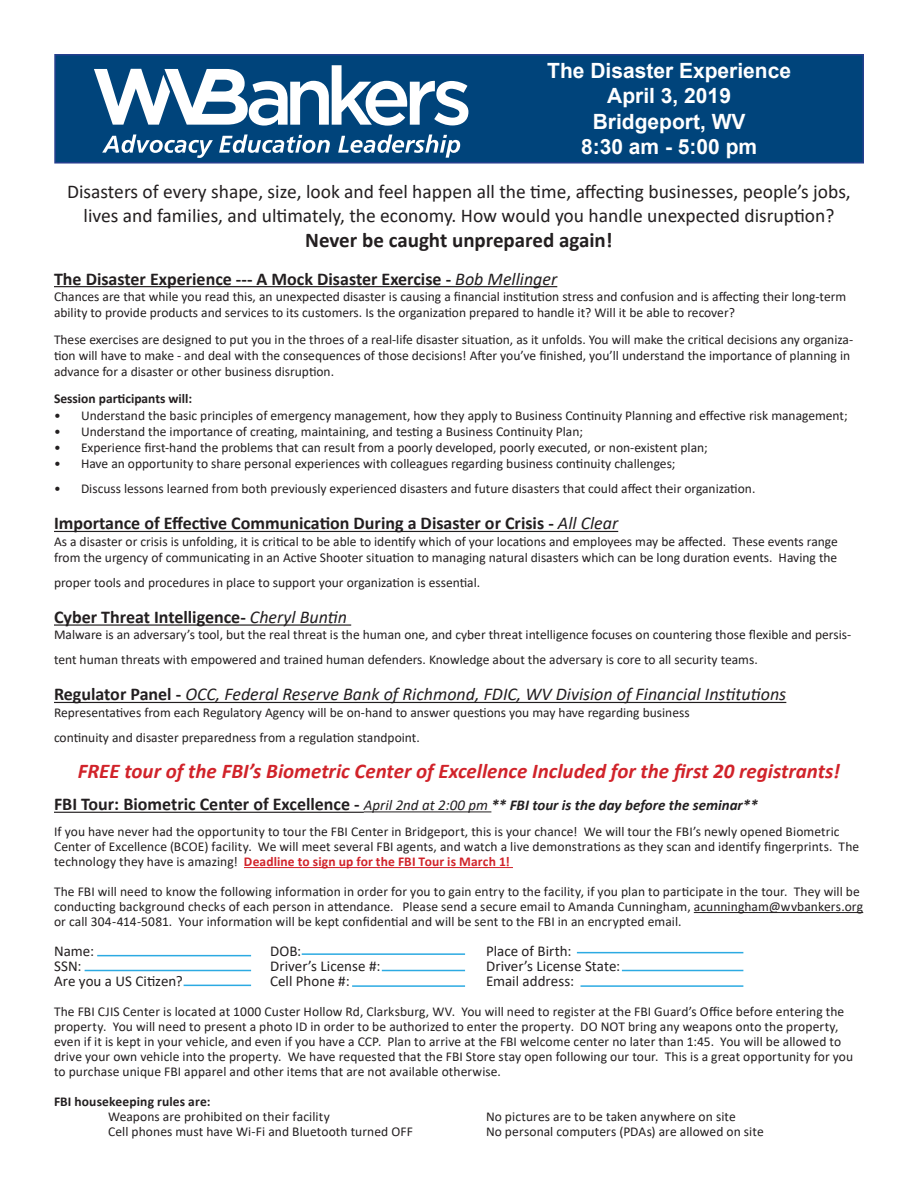
<style>
.page{position:relative;width:918px;height:1188px;background:#fff}
.page>*{position:absolute;margin:0;border:0;box-sizing:border-box;transform-origin:0 0}
.t1{font:italic 700 21px "Calibri";color:#d1232a}
.t2{font:700 21px "Arial";color:#fff}
.t3{font:700 21px "Calibri";color:#231f20}
.t4{font:19.5px/23.4px "Calibri";color:#231f20;text-align:center}
.t5{font:700 18px "Calibri";color:#231f20}
.t6{font:italic 18px "Calibri";color:#231f20}
.t7{font:15px "Calibri";letter-spacing:.005em;color:#231f20}
.t8{font:13.5px/15px "Calibri";color:#231f20}
.t9{font:700 13.5px "Calibri";color:#231f20}
.s1{font-weight:400;font-style:italic}
.s2{font-weight:700;font-style:normal}
.s3{font-weight:400;font-style:italic;font-size:15px}
.s4{font-style:italic;font-size:15px}
.s5{font-weight:700;color:#d1232a}
</style>
<div class="page">
<div style="left:54px;top:54px;width:810px;height:110px;background:#00447b;border:2px solid #253f8e"></div>
<hr style="left:54px;top:286px;width:503px;height:1px;background:#231f20">
<hr style="left:54px;top:531px;width:564px;height:1px;background:#231f20">
<hr style="left:54px;top:624px;width:297px;height:2px;background:#231f20">
<hr style="left:54px;top:702px;width:732px;height:1px;background:#231f20">
<hr style="left:54px;top:812px;width:310px;height:1px;background:#231f20">
<hr style="left:364px;top:811px;width:127px;height:1px;background:#231f20">
<hr style="left:244px;top:867px;width:269px;height:1px;background:#d1232a">
<hr style="left:694px;top:912px;width:169px;height:1px;background:#231f20">
<hr style="left:97px;top:955px;width:154px;height:1px;background:#2caae2">
<hr style="left:302px;top:953px;width:163px;height:2px;background:#2caae2">
<hr style="left:577px;top:952px;width:166px;height:1px;background:#2caae2">
<hr style="left:622px;top:970px;width:121px;height:1px;background:#2caae2">
<hr style="left:85px;top:970px;width:166px;height:1px;background:#2caae2">
<hr style="left:580px;top:985px;width:163px;height:2px;background:#2caae2">
<hr style="left:352px;top:985px;width:113px;height:2px;background:#2caae2">
<hr style="left:382px;top:970px;width:83px;height:1px;background:#2caae2">
<hr style="left:184px;top:985px;width:67px;height:1px;background:#2caae2">
<svg style="left:102px;top:135px;width:358px;height:23px"></svg>
<svg style="left:94px;top:65px;width:374px;height:61px"></svg>
<p class="t2" style="left:547px;top:56px;width:245px">The Disaster Experience</p>
<p class="t2" style="left:607px;top:81px;width:125px">April 3, 2019</p>
<p class="t2" style="left:593px;top:107px;width:154px">Bridgeport, WV</p>
<p class="t2" style="left:581px;top:132px;width:178px">8:30 am - 5:00 pm</p>
<p class="t4" style="left:67px;top:180px;width:785px">Disasters of every shape, size, look and feel happen all the time, affecting businesses, people’s jobs, lives and families, and ultimately, the economy. How would you handle unexpected disruption?</p>
<p class="t3" style="left:305px;top:225px;width:309px">Never be caught unprepared again!</p>
<p class="t5" style="left:54px;top:266px;width:505px">The Disaster Experience --- A Mock Disaster Exercise - <span class="s1">Bob Mellinger</span></p>
<p class="t8" style="left:54px;top:288px;width:794px;line-height:16.2px">Chances are that while you read this, an unexpected disaster is causing a financial institution stress and confusion and is affecting their long-term ability to provide products and services to its customers. Is the organization prepared to handle it? Will it be able to recover?</p>
<p class="t8" style="left:54px;top:331px;width:801px;line-height:16.2px">These exercises are designed to put you in the throes of a real-life disaster situation, as it unfolds. You will make the critical decisions any organiza&shy;tion will have to make - and deal with the consequences of those decisions! After you’ve finished, you’ll understand the importance of planning in advance for a disaster or other business disruption.</p>
<p class="t9" style="left:54px;top:389px;width:140px">Session participants will:</p>
<p class="t8" style="left:54px;top:407px;width:795px">• Understand the basic principles of emergency management, how they apply to Business Continuity Planning and effective risk management;</p>
<p class="t8" style="left:54px;top:424px;width:531px">• Understand the importance of creating, maintaining, and testing a Business Continuity Plan;</p>
<p class="t8" style="left:54px;top:440px;width:655px">• Experience first-hand the problems that can result from a poorly developed, poorly executed, or non-existent plan;</p>
<p class="t8" style="left:54px;top:456px;width:623px">• Have an opportunity to share personal experiences with colleagues regarding business continuity challenges;</p>
<p class="t8" style="left:54px;top:481px;width:703px">• Discuss lessons learned from both previously experienced disasters and future disasters that could affect their organization.</p>
<p class="t5" style="left:54px;top:511px;width:566px">Importance of Effective Communication During a Disaster or Crisis - <span class="s1">All Clear</span></p>
<p class="t8" style="left:54px;top:533px;width:785px;line-height:16.2px">As a disaster or crisis is unfolding, it is critical to be able to identify which of your locations and employees may be affected. These events range from the urgency of communicating in an Active Shooter situation to managing natural disasters which can be long duration events. Having the</p>
<p class="t8" style="left:54px;top:575px;width:428px">proper tools and procedures in place to support your organization is essential.</p>
<p class="t5" style="left:54px;top:604px;width:295px">Cyber Threat Intelligence- <span class="s1">Cheryl Buntin</span></p>
<p class="t8" style="left:54px;top:622px;width:799px;line-height:25.2px">Malware is an adversary’s tool, but the real threat is the human one, and cyber threat intelligence focuses on countering those flexible and persis&shy;tent human threats with empowered and trained human defenders. Knowledge about the adversary is core to all security teams.</p>
<p class="t6" style="left:54px;top:682px;width:734px"><span class="s2">Regulator Panel -</span> OCC, Federal Reserve Bank of Richmond, FDIC, WV Division of Financial Institutions</p>
<p class="t8" style="left:54px;top:704px;width:637px">Representatives from each Regulatory Agency will be on-hand to answer questions you may have regarding business</p>
<p class="t8" style="left:54px;top:730px;width:367px">continuity and disaster preparedness from a regulation standpoint.</p>
<p class="t1" style="left:78px;top:756px;width:764px">FREE tour of the FBI’s Biometric Center of Excellence Included for the first 20 registrants!</p>
<p class="t5" style="left:54px;top:792px;width:705px">FBI Tour: Biometric Center of Excellence - <span class="s3">April 2nd at 2:00 pm</span> <span class="s4">** FBI tour is the day before the seminar**</span></p>
<p class="t8" style="left:54px;top:824px;width:807px">If you have never had the opportunity to tour the FBI Center in Bridgeport, this is your chance! We will tour the FBI’s newly opened Biometric<br>Center of Excellence (BCOE) facility. We will meet several FBI agents, and watch a live demonstrations as they scan and identify fingerprints. The technology they have is amazing! <span class="s5">Deadline to sign up for the FBI Tour is March 1!</span></p>
<p class="t8" style="left:54px;top:884px;width:811px">The FBI will need to know the following information in order for you to gain entry to the facility, if you plan to participate in the tour. They will be conducting background checks of each person in attendance. Please send a secure email to Amanda Cunningham, acunningham@wvbankers.org or call 304-414-5081. Your information will be kept confidential and will be sent to the FBI in an encrypted email.</p>
<p class="t7" style="left:54px;top:941px;width:42px">Name:</p>
<p class="t7" style="left:270px;top:941px;width:33px">DOB:</p>
<p class="t7" style="left:486px;top:941px;width:87px">Place of Birth:</p>
<p class="t7" style="left:54px;top:956px;width:29px">SSN:</p>
<p class="t7" style="left:270px;top:956px;width:112px">Driver’s License #:</p>
<p class="t7" style="left:486px;top:956px;width:136px">Driver’s License State:</p>
<p class="t7" style="left:54px;top:971px;width:130px">Are you a US Citizen?</p>
<p class="t7" style="left:270px;top:971px;width:81px">Cell Phone #:</p>
<p class="t7" style="left:486px;top:971px;width:90px">Email address:</p>
<p class="t8" style="left:54px;top:1004px;width:801px">The FBI CJIS Center is located at 1000 Custer Hollow Rd, Clarksburg, WV. You will need to register at the FBI Guard’s Office before entering the property. You will need to present a photo ID in order to be authorized to enter the property. DO NOT bring any weapons onto the property, even if it is kept in your vehicle, and even if you have a CCP. Plan to arrive at the FBI welcome center no later than 1:45. You will be allowed to drive your own vehicle into the property. We have requested that the FBI Store stay open following our tour. This is a great opportunity for you to purchase unique FBI apparel and other items that are not available otherwise.</p>
<p class="t9" style="left:54px;top:1092px;width:158px">FBI housekeeping rules are:</p>
<p class="t8" style="left:108px;top:1109px;width:223px">Weapons are prohibited on their facility</p>
<p class="t8" style="left:486px;top:1109px;width:251px">No pictures are to be taken anywhere on site</p>
<p class="t8" style="left:108px;top:1124px;width:306px">Cell phones must have Wi-Fi and Bluetooth turned OFF</p>
<p class="t8" style="left:486px;top:1124px;width:279px">No personal computers (PDAs) are allowed on site</p>
</div>
